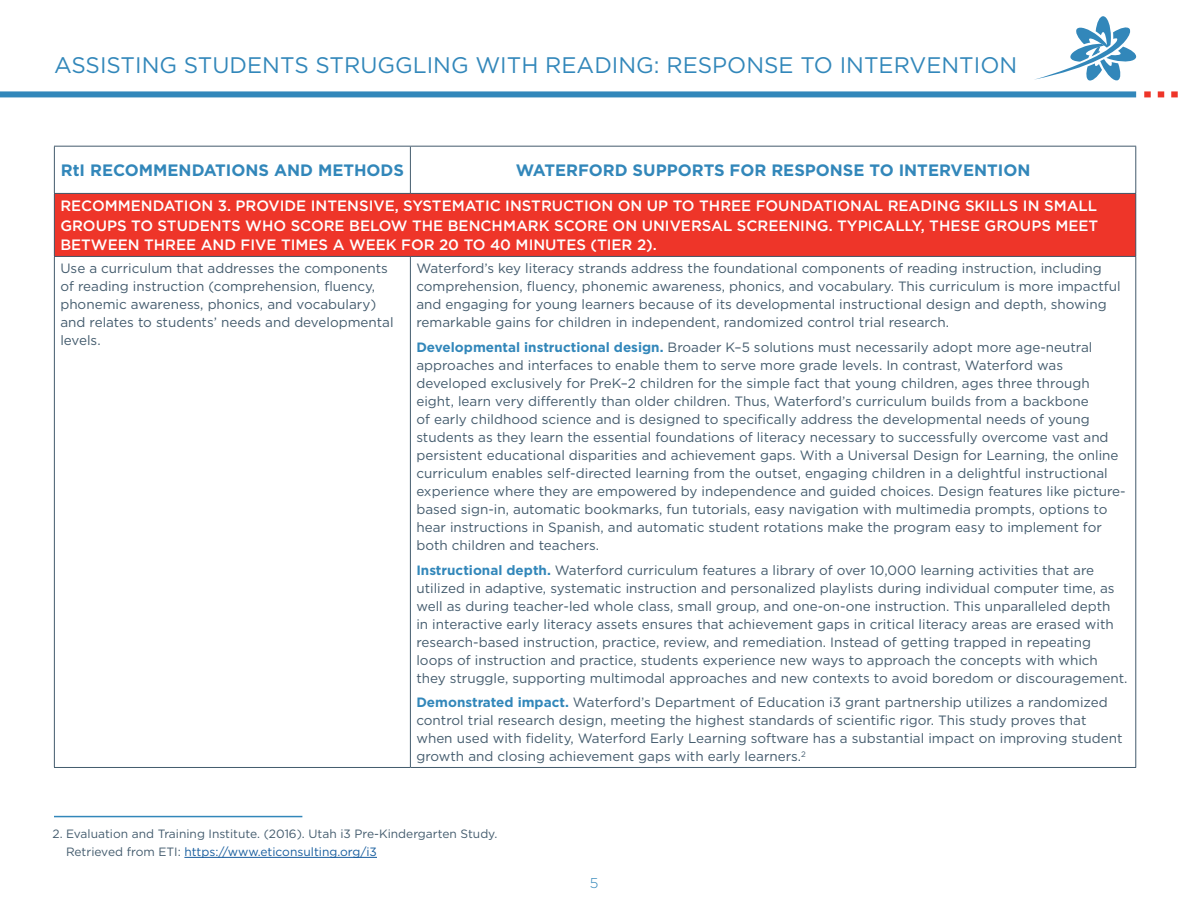
<style>
.page{position:relative;width:1188px;height:918px;background:#fff}
.page>*{position:absolute;margin:0;border:0;box-sizing:border-box;transform-origin:0 0}
.t1{font:22.5px "Gotham";color:#3287ba}
._0_Main_Table_Header{font:700 16.5px "Gotham";color:#3287ba}
._2_Second_Colorbar_H{font:500 15px/19.5px "Gotham";color:#fff;text-align:justify}
.t2{font:300 14.25px "Gotham";color:#3287ba}
._4_Chart_Copy{font:13.5px/18px "Gotham";color:#435b6d}
._4_Body_Copy{font:13.5px/18px "Gotham";color:#435b6d}
._13_End_notes{font:12px/18px "Gotham";color:#435b6d}
.s1{font-weight:700;color:#3287ba}
.s2{color:#175d9e}
</style>
<div class="page">
<svg style="left:1034px;top:16px;width:103px;height:65px"></svg>
<div style="left:1144px;top:91px;width:7px;height:6px;background:#ee3529"></div>
<svg style="left:1158px;top:91px;width:6px;height:6px"></svg>
<div style="left:1171px;top:91px;width:7px;height:6px;background:#ee3529"></div>
<div style="left:0;top:91px;width:1136px;height:6px;background:#3287ba"></div>
<svg style="left:55px;top:147px;width:1080px;height:46px"></svg>
<div style="left:54px;top:193px;width:1082px;height:63px;background:#ee3529"></div>
<hr style="left:54px;top:257px;width:1px;height:510px;background:#435b6d">
<hr style="left:410px;top:147px;width:1px;height:46px;background:#435b6d">
<hr style="left:410px;top:257px;width:1px;height:510px;background:#435b6d">
<hr style="left:1135px;top:257px;width:1px;height:510px;background:#435b6d">
<hr style="left:54px;top:146px;width:356px;height:1px;background:#435b6d">
<hr style="left:54px;top:147px;width:1px;height:46px;background:#435b6d">
<hr style="left:410px;top:146px;width:726px;height:1px;background:#435b6d">
<hr style="left:1135px;top:147px;width:1px;height:46px;background:#435b6d">
<hr style="left:54px;top:193px;width:356px;height:1px;background:#435b6d">
<hr style="left:410px;top:193px;width:726px;height:1px;background:#435b6d">
<hr style="left:54px;top:194px;width:1px;height:62px;background:#435b6d">
<hr style="left:1135px;top:194px;width:1px;height:62px;background:#435b6d">
<hr style="left:54px;top:256px;width:356px;height:1px;background:#435b6d">
<hr style="left:410px;top:256px;width:726px;height:1px;background:#435b6d">
<hr style="left:54px;top:767px;width:356px;height:1px;background:#435b6d">
<hr style="left:410px;top:767px;width:726px;height:1px;background:#435b6d">
<hr style="left:184px;top:857px;width:193px;height:1px;background:#175d9e">
<hr style="left:54px;top:816px;width:248px;height:1px;background:#3287ba">
<h1 class="t1" style="left:54px;top:51px;width:965px">ASSISTING STUDENTS STRUGGLING WITH READING: RESPONSE TO INTERVENTION</h1>
<p class="_0_Main_Table_Header" style="left:61px;top:160px;width:345px">RtI RECOMMENDATIONS AND METHODS</p>
<p class="_0_Main_Table_Header" style="left:516px;top:160px;width:516px">WATERFORD SUPPORTS FOR RESPONSE TO INTERVENTION</p>
<p class="_2_Second_Colorbar_H" style="left:60px;top:196px;width:1039px">RECOMMENDATION 3. PROVIDE INTENSIVE, SYSTEMATIC INSTRUCTION ON UP TO THREE FOUNDATIONAL READING SKILLS IN SMALL GROUPS TO STUDENTS WHO SCORE BELOW THE BENCHMARK SCORE ON UNIVERSAL SCREENING. TYPICALLY, THESE GROUPS MEET BETWEEN THREE AND FIVE TIMES A WEEK FOR 20 TO 40 MINUTES (TIER 2).</p>
<p class="_4_Body_Copy" style="left:60px;top:259px;width:335px">Use a curriculum that addresses the components of reading instruction (comprehension, fluency, phonemic awareness, phonics, and vocabulary) and relates to students’ needs and developmental levels.</p>
<p class="_4_Chart_Copy" style="left:416px;top:259px;width:706px">Waterford’s key literacy strands address the foundational components of reading instruction, including comprehension, fluency, phonemic awareness, phonics, and vocabulary. This curriculum is more impactful and engaging for young learners because of its developmental instructional design and depth, showing remarkable gains for children in independent, randomized control trial research.</p>
<p class="_4_Chart_Copy" style="left:416px;top:338px;width:711px"><span class="s1">Developmental instructional design.</span> Broader K–5 solutions must necessarily adopt more age-neutral approaches and interfaces to enable them to serve more grade levels. In contrast, Waterford was developed exclusively for PreK–2 children for the simple fact that young children, ages three through eight, learn very differently than older children. Thus, Waterford’s curriculum builds from a backbone<br>of early childhood science and is designed to specifically address the developmental needs of young students as they learn the essential foundations of literacy necessary to successfully overcome vast and persistent educational disparities and achievement gaps. With a Universal Design for Learning, the online curriculum enables self-directed learning from the outset, engaging children in a delightful instructional experience where they are empowered by independence and guided choices. Design features like picture&shy;based sign-in, automatic bookmarks, fun tutorials, easy navigation with multimedia prompts, options to hear instructions in Spanish, and automatic student rotations make the program easy to implement for both children and teachers.</p>
<p class="_4_Chart_Copy" style="left:416px;top:561px;width:713px"><span class="s1">Instructional depth.</span> Waterford curriculum features a library of over 10,000 learning activities that are utilized in adaptive, systematic instruction and personalized playlists during individual computer time, as well as during teacher-led whole class, small group, and one-on-one instruction. This unparalleled depth<br>in interactive early literacy assets ensures that achievement gaps in critical literacy areas are erased with research-based instruction, practice, review, and remediation. Instead of getting trapped in repeating loops of instruction and practice, students experience new ways to approach the concepts with which they struggle, supporting multimodal approaches and new contexts to avoid boredom or discouragement.</p>
<p class="_4_Chart_Copy" style="left:416px;top:693px;width:708px"><span class="s1">Demonstrated impact.</span> Waterford’s Department of Education i3 grant partnership utilizes a randomized control trial research design, meeting the highest standards of scientific rigor. This study proves that when used with fidelity, Waterford Early Learning software has a substantial impact on improving student growth and closing achievement gaps with early learners.<sup>2</sup></p>
<p class="_13_End_notes" style="left:66px;top:825px;width:433px;text-indent:-14px">2. Evaluation and Training Institute. (2016). Utah i3 Pre-Kindergarten Study.<br>Retrieved from ETI: <span class="s2">https://www.eticonsulting.org/i3</span></p>
<p class="t2" style="left:590px;top:874px;width:10px">5</p>
</div>
